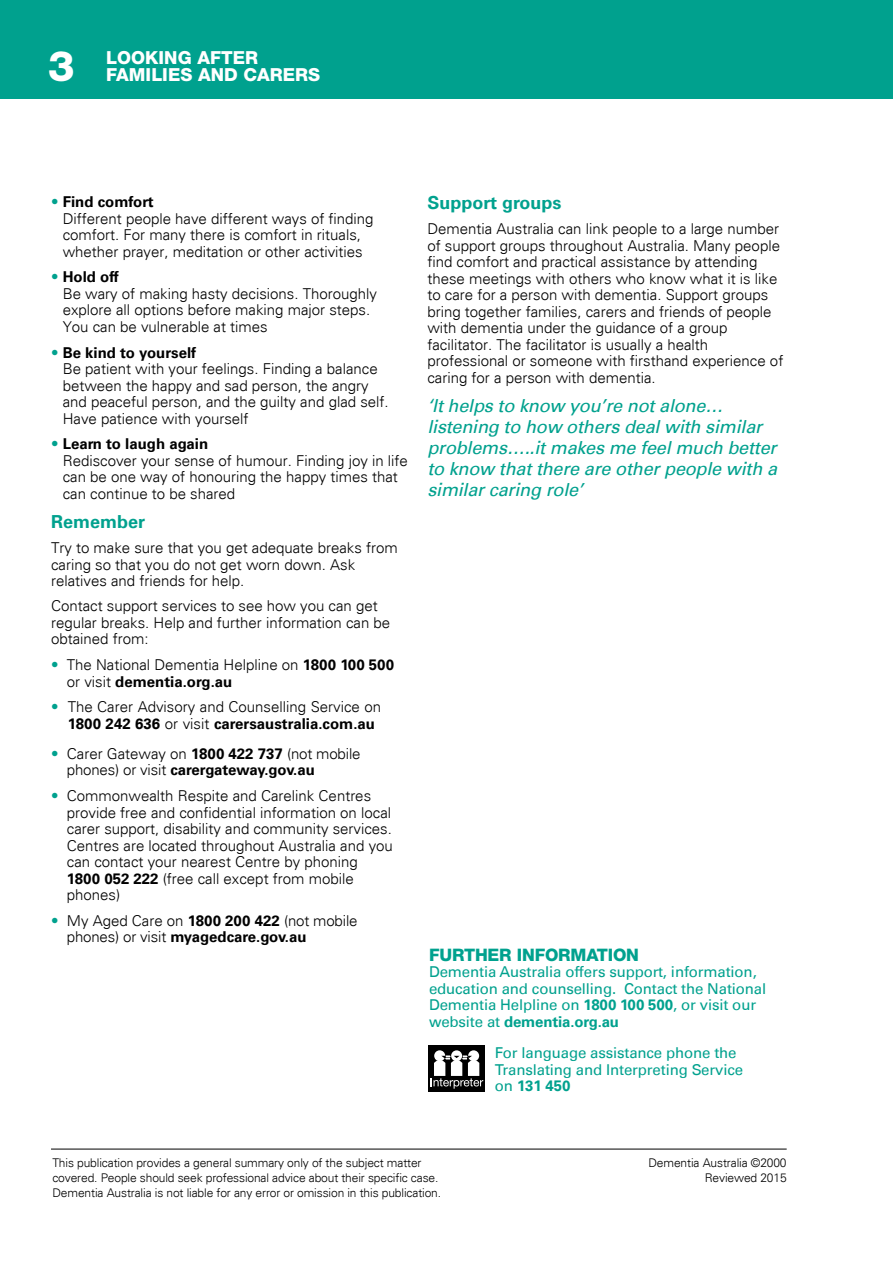
<style>
.page{position:relative;width:893px;height:1263px;background:#fff}
.page>*{position:absolute;margin:0;border:0;box-sizing:border-box;transform-origin:0 0}
.t1{font:800 42px "Helvetica Neue LT";color:#fff}
.t2{font:italic 18px/21px "Univers";letter-spacing:-.01em;color:#00a18e}
.t3{font:800 18px "Helvetica Neue LT";color:#fff}
.t4{font:700 18px "Univers LT Std";color:#00a18e}
.t5{font:800 17.25px "Helvetica Neue LT";letter-spacing:-.01em;color:#00a18e}
.t6{font:300 15px/16.5px "Univers";color:#000}
.t7{font:15px/16.5px "Univers LT Std";letter-spacing:-.01em;color:#00a18e}
.t8{font:700 15px "Univers LT Std";color:#000}
.t9{font:700 15px "Univers LT Std";letter-spacing:-.02em;color:#000}
.t10{font:300 12px/15px "Univers";letter-spacing:-.01em;color:#000}
.s1{font-family:"Univers";font-weight:300;color:#00a18e}
.s2{color:#00a18e}
.s3{font-family:"Univers LT Std";font-weight:700}
.s4{font-family:"Univers";font-weight:300}
.s5{font-weight:700}
</style>
<div class="page">
<div style="left:0;top:0;width:893px;height:99px;background:#00a18e"></div>
<hr style="left:51px;top:1149px;width:736px;height:1px;background:#000">
<div style="left:428px;top:1046px;width:57px;height:46px;background:#000"></div>
<div style="left:468px;top:1050px;width:11px;height:11px;background:#fff;border-radius:50%"></div>
<div style="left:434px;top:1050px;width:11px;height:11px;background:#fff;border-radius:50%"></div>
<div style="left:451px;top:1050px;width:11px;height:11px;background:#fff;border-radius:50%"></div>
<svg style="left:431px;top:1055px;width:52px;height:34px"></svg>
<h1 class="t1" style="left:48px;top:41px;width:28px">3</h1>
<p class="t3" style="left:106px;top:46px;width:153px">LOOKING AFTER</p>
<p class="t3" style="left:106px;top:64px;width:215px">FAMILIES AND CARERS</p>
<p class="t8" style="left:51px;top:193px;width:104px"><span class="s1">•</span> Find comfort</p>
<p class="t6" style="left:63px;top:210px;width:312px">Different people have different ways of finding comfort. For many there is comfort in rituals, whether prayer, meditation or other activities</p>
<p class="t8" style="left:51px;top:268px;width:69px"><span class="s1">•</span> Hold off</p>
<p class="t6" style="left:63px;top:285px;width:316px">Be wary of making hasty decisions. Thoroughly explore all options before making major steps.<br>You can be vulnerable at times</p>
<p class="t8" style="left:51px;top:344px;width:147px"><span class="s1">•</span> Be kind to yourself</p>
<p class="t6" style="left:63px;top:361px;width:327px">Be patient with your feelings. Finding a balance between the happy and sad person, the angry and peaceful person, and the guilty and glad self.<br>Have patience with yourself</p>
<p class="t8" style="left:51px;top:435px;width:159px"><span class="s1">•</span> Learn to laugh again</p>
<p class="t6" style="left:63px;top:452px;width:347px">Rediscover your sense of humour. Finding joy in life can be one way of honouring the happy times that can continue to be shared</p>
<p class="t4" style="left:51px;top:511px;width:96px">Remember</p>
<p class="t6" style="left:51px;top:540px;width:348px">Try to make sure that you get adequate breaks from caring so that you do not get worn down. Ask relatives and friends for help.</p>
<p class="t6" style="left:51px;top:598px;width:341px">Contact support services to see how you can get regular breaks. Help and further information can be obtained from:</p>
<p class="t6" style="left:51px;top:656px;width:345px"><span class="s2">•</span> The National Dementia Helpline on <span class="s3">1800 100 500</span></p>
<p class="t8" style="left:67px;top:672px;width:167px"><span class="s4">or visit</span> dementia.org.au</p>
<p class="t6" style="left:51px;top:699px;width:332px"><span class="s2">•</span> The Carer Advisory and Counselling Service on</p>
<p class="t8" style="left:68px;top:715px;width:309px">1800 242 636 <span class="s4">or visit</span> carersaustralia.com.au</p>
<p class="t6" style="left:51px;top:745px;width:311px"><span class="s2">•</span> Carer Gateway on <span class="s3">1800 422 737</span> (not mobile</p>
<p class="t9" style="left:67px;top:761px;width:249px"><span class="s4">phones) or visit</span> carergateway.gov.au</p>
<p class="t6" style="left:67px;top:787px;width:327px;text-indent:-16px"><span class="s2">•</span> Commonwealth Respite and Carelink Centres provide free and confidential information on local carer support, disability and community services.<br>Centres are located throughout Australia and you can contact your nearest Centre by phoning <span class="s3">1800 052 222</span> (free call except from mobile phones)</p>
<p class="t6" style="left:51px;top:912px;width:308px"><span class="s2">•</span> My Aged Care on <span class="s3">1800 200 422</span> (not mobile</p>
<p class="t8" style="left:67px;top:928px;width:241px"><span class="s4">phones) or visit</span> myagedcare.gov.au</p>
<p class="t4" style="left:427px;top:192px;width:136px">Support groups</p>
<p class="t6" style="left:427px;top:221px;width:357px">Dementia Australia can link people to a large number of support groups throughout Australia. Many people find comfort and practical assistance by attending these meetings with others who know what it is like to care for a person with dementia. Support groups bring together families, carers and friends of people with dementia under the guidance of a group facilitator. The facilitator is usually a health professional or someone with firsthand experience of caring for a person with dementia.</p>
<p class="t2" style="left:427px;top:396px;width:351px">‘It helps to know you’re not alone… listening to how others deal with similar problems…..it makes me feel much better to know that there are other people with a similar caring role’</p>
<p class="t5" style="left:429px;top:944px;width:211px">FURTHER INFORMATION</p>
<p class="t7" style="left:429px;top:964px;width:339px">Dementia Australia offers support, information, education and counselling. Contact the National Dementia Helpline on <span class="s5">1800 100 500</span>, or visit our website at <span class="s5">dementia.org.au</span></p>
<p class="t7" style="left:495px;top:1044px;width:250px">For language assistance phone the<br>Translating and Interpreting Service on <span class="s5">131 450</span></p>
<p class="t10" style="left:52px;top:1156px;width:390px">This publication provides a general summary only of the subject matter covered. People should seek professional advice about their specific case.<br>Dementia Australia is not liable for any error or omission in this publication.</p>
<p class="t10" style="left:648px;top:1156px;width:140px;text-align:right">Dementia Australia ©2000<br>Reviewed 2015</p>
</div>
